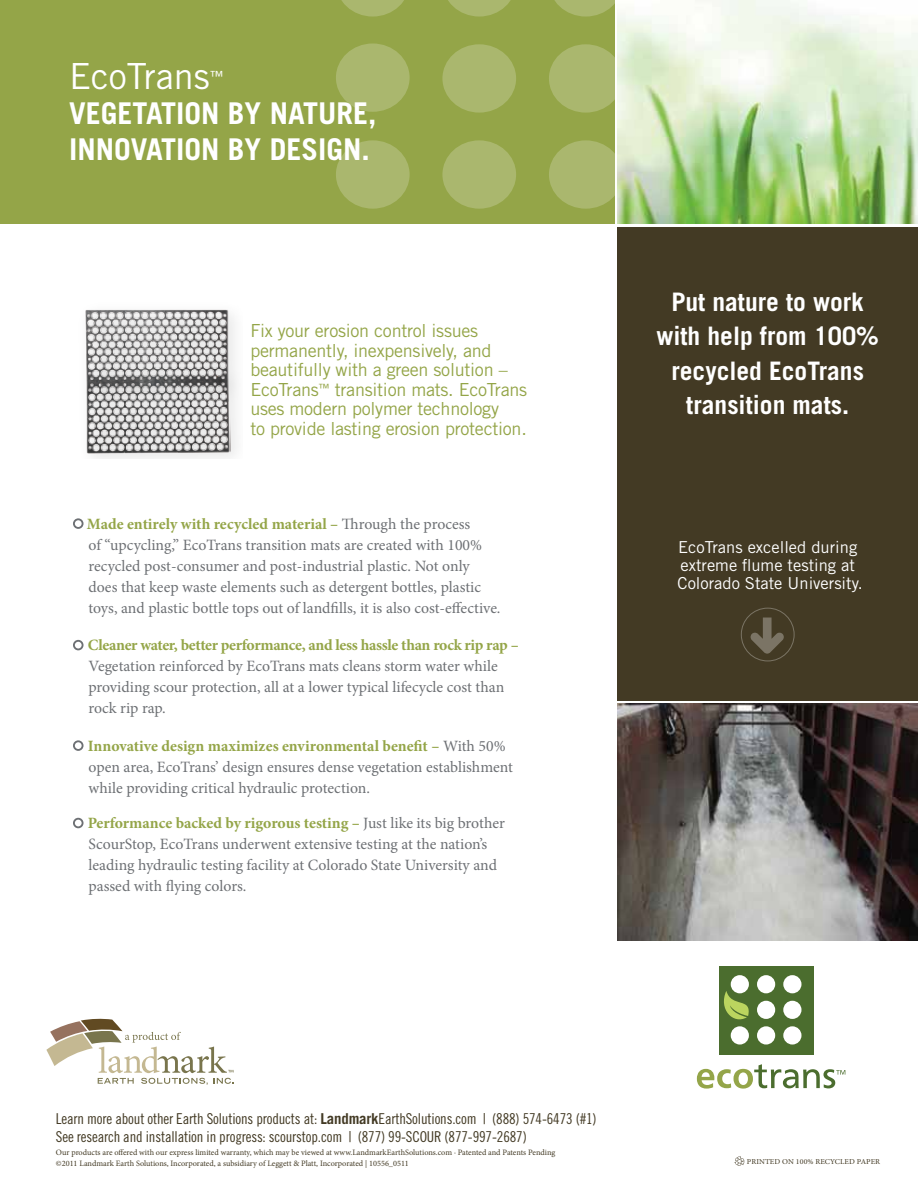
<style>
.page{position:relative;width:918px;height:1188px;background:#fff}
.page>*{position:absolute;margin:0;border:0;box-sizing:border-box;transform-origin:0 0}
.t1{font:36px "Trade Gothic";color:#fff}
.t2{font:700 30px/36px "Trade Gothic";color:#fff}
.t3{font:700 25.5px/34.5px "Trade Gothic";color:#fff;text-align:center}
.t4{font:18px/19.5px "Trade Gothic";letter-spacing:-.015em;color:#94a548}
.t5{font:16.5px/18px "Trade Gothic";color:#fff}
.t6{font:15.75px/21px "Minion Pro";color:#6d7074}
.t7{font:700 15.75px "Minion Pro";letter-spacing:-.02em;color:#94a548}
.t8{font:15px/18px "Trade Gothic Cond Eighteen";letter-spacing:-.01em;color:#433a24}
.t9{font:13.95px "Trade Gothic";color:#fff}
.t10{font:8.25px/10.5px "Minion Pro";color:#433a24}
.t11{font:7.5px "Minion Pro";letter-spacing:.01em;color:#433a24;scale:1.05 1}
.s1{font-weight:700;color:#94a548}
.s2{font-family:"Trade Gothic";font-weight:700}
.s3{font-size:7.95px}
</style>
<div class="page">
<div style="left:0;top:0;width:614px;height:224px;background:#94a548"></div>
<div style="left:336px;top:43px;width:74px;height:69px;background:#aab76e;border-radius:50%"></div>
<svg style="left:341px;top:0;width:63px;height:17px"></svg>
<svg style="left:448px;top:0;width:63px;height:17px"></svg>
<svg style="left:554px;top:0;width:61px;height:17px"></svg>
<div style="left:336px;top:140px;width:74px;height:69px;background:#aab76e;border-radius:50%"></div>
<div style="left:442px;top:140px;width:74px;height:69px;background:#aab76e;border-radius:50%"></div>
<div style="left:549px;top:140px;width:74px;height:69px;background:#aab76e;border-radius:50%"></div>
<div style="left:442px;top:44px;width:74px;height:69px;background:#aab76e;border-radius:50%"></div>
<div style="left:549px;top:44px;width:74px;height:69px;background:#aab76e;border-radius:50%"></div>
<div style="left:617px;top:227px;width:301px;height:474px;background:#433a24"></div>
<svg style="left:46px;top:1018px;width:188px;height:67px"></svg>
<svg style="left:734px;top:1156px;width:10px;height:10px"></svg>
<div style="left:73px;top:518px;width:11px;height:11px;border:2px solid #6d7074;border-radius:50%"></div>
<div style="left:73px;top:640px;width:11px;height:10px;border:2px solid #6d7074;border-radius:50%"></div>
<div style="left:73px;top:740px;width:11px;height:11px;border:2px solid #6d7074;border-radius:50%"></div>
<div style="left:73px;top:818px;width:11px;height:10px;border:2px solid #6d7074;border-radius:50%"></div>
<div style="left:76px;top:299px;width:167px;height:160px;background:#fbfbfb"></div>
<img style="left:86px;top:310px;width:145px;height:143px">
<img style="left:617px;top:0;width:301px;height:224px">
<img style="left:617px;top:704px;width:301px;height:237px">
<div style="left:741px;top:608px;width:54px;height:53px;border:1px solid #fff;border-radius:50%"></div>
<svg style="left:750px;top:618px;width:34px;height:36px"></svg>
<div style="left:719px;top:966px;width:94px;height:88px;background:#4b6d2e"></div>
<div style="left:731px;top:975px;width:18px;height:18px;background:#fff;border-radius:50%"></div>
<div style="left:757px;top:975px;width:18px;height:18px;background:#fff;border-radius:50%"></div>
<div style="left:783px;top:975px;width:18px;height:18px;background:#fff;border-radius:50%"></div>
<div style="left:731px;top:1026px;width:18px;height:19px;background:#fff;border-radius:50%"></div>
<div style="left:757px;top:1026px;width:18px;height:19px;background:#fff;border-radius:50%"></div>
<div style="left:783px;top:1026px;width:18px;height:19px;background:#fff;border-radius:50%"></div>
<div style="left:757px;top:1001px;width:18px;height:18px;background:#fff;border-radius:50%"></div>
<div style="left:783px;top:1001px;width:18px;height:18px;background:#fff;border-radius:50%"></div>
<svg style="left:724px;top:991px;width:25px;height:29px"></svg>
<svg style="left:697px;top:1064px;width:148px;height:25px"></svg>
<h1 class="t1" style="left:69px;top:55px;width:142px">EcoTrans</h1>
<p class="t9" style="left:210px;top:68px;width:15px">™</p>
<h2 class="t2" style="left:69px;top:95px;width:309px">VEGETATION BY NATURE,<br>INNOVATION BY DESIGN.</h2>
<p class="t4" style="left:250px;top:321px;width:278px">Fix your erosion control issues permanently, inexpensively, and beautifully with a green solution – EcoTrans<sup>™</sup> transition mats. EcoTrans uses modern polymer technology<br>to provide lasting erosion protection.</p>
<p class="t6" style="left:87px;top:513px;width:415px"><span class="s1">Made entirely with recycled material –</span> Through the process<br>of “upcycling,” EcoTrans transition mats are created with 100% recycled post-consumer and post-industrial plastic. Not only does that keep waste elements such as detergent bottles, plastic toys, and plastic bottle tops out of landfills, it is also cost-effective.</p>
<p class="t7" style="left:88px;top:634px;width:432px">Cleaner water, better performance, and less hassle than rock rip rap –</p>
<p class="t6" style="left:89px;top:656px;width:417px">Vegetation reinforced by EcoTrans mats cleans storm water while providing scour protection, all at a lower typical lifecycle cost than rock rip rap.</p>
<p class="t6" style="left:88px;top:735px;width:427px"><span class="s1">Innovative design maximizes environmental benefit –</span> With 50% open area, EcoTrans’ design ensures dense vegetation establishment while providing critical hydraulic protection.</p>
<p class="t6" style="left:88px;top:813px;width:419px"><span class="s1">Performance backed by rigorous testing –</span> Just like its big brother ScourStop, EcoTrans underwent extensive testing at the nation’s leading hydraulic testing facility at Colorado State University and passed with flying colors.</p>
<h3 class="t3" style="left:656px;top:284px;width:224px">Put nature to work with help from 100% recycled EcoTrans transition mats.</h3>
<p class="t5" style="left:678px;top:538px;width:187px">EcoTrans excelled during extreme flume testing at<br>Colorado State University.</p>
<p class="t8" style="left:56px;top:1109px;width:542px">Learn more about other Earth Solutions products at: <span class="s2">Landmark</span>EarthSolutions.com | (888) 574-6473 (#1)<br>See research and installation in progress: scourstop.com | (877) 99-SCOUR (877-997-2687)</p>
<p class="t10" style="left:56px;top:1148px;width:501px">Our products are offered with our express limited warranty, which may be viewed at www.LandmarkEarthSolutions.com · Patented and Patents Pending ©2011 Landmark Earth Solutions, Incorporated, a subsidiary of Leggett &amp; Platt, Incorporated <span class="s3">|</span> 10556_0511</p>
<p class="t11" style="left:747px;top:1156px;width:128px">PRINTED ON 100% RECYCLED PAPER</p>
</div>
